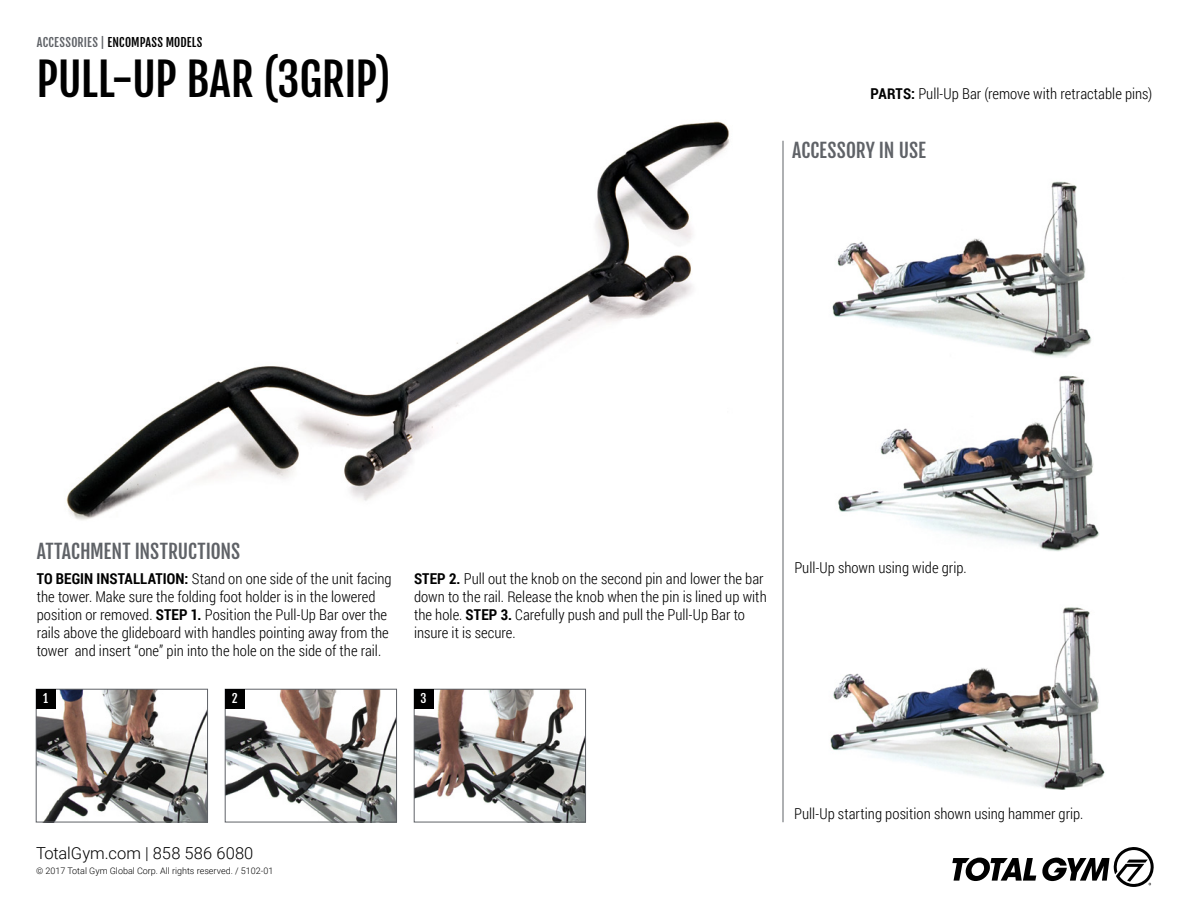
<style>
.page{position:relative;width:1188px;height:918px;background:#fff}
.page>*{position:absolute;margin:0;border:0;box-sizing:border-box;transform-origin:0 0}
.t1{font:45px "Fjalla One";letter-spacing:-.01em;color:#000}
.SUBHEADS{font:19.5px "Fjalla One";letter-spacing:-.005em;color:#5f6267}
.t2{font:300 16.5px "Roboto";letter-spacing:.005em;color:#000}
.BODY_TEXT{font:300 15px/18px "Roboto Condensed";color:#000}
.t3{font:12px "Fjalla One";letter-spacing:.02em;color:#000}
.s{font:12px "Fjalla One";color:#fff}
.t4{font:300 9px "Roboto";color:#000}
.s1{color:#5f6267}
.s2{font-weight:700}
</style>
<div class="page">
<svg style="left:952px;top:847px;width:202px;height:40px"></svg>
<img style="left:66px;top:121px;width:663px;height:399px">
<img style="left:416px;top:691px;width:168px;height:129px">
<div style="left:414px;top:689px;width:172px;height:133px;border:1px solid #5f6267"></div>
<img style="left:227px;top:691px;width:168px;height:129px">
<div style="left:225px;top:689px;width:172px;height:133px;border:1px solid #5f6267"></div>
<img style="left:38px;top:691px;width:168px;height:129px">
<div style="left:36px;top:689px;width:172px;height:133px;border:1px solid #5f6267"></div>
<hr style="left:783px;top:141px;width:1px;height:681px;background:#5f6267">
<div style="left:36px;top:689px;width:19px;height:19px;background:#000"></div>
<div style="left:225px;top:689px;width:19px;height:19px;background:#000"></div>
<div style="left:414px;top:689px;width:19px;height:19px;background:#000"></div>
<img style="left:832px;top:181px;width:260px;height:177px">
<img style="left:838px;top:375px;width:261px;height:177px">
<img style="left:830px;top:607px;width:275px;height:183px">
<p class="t3" style="left:37px;top:35px;width:167px"><span class="s1">ACCESSORIES |</span> ENCOMPASS MODELS</p>
<p class="t1" style="left:36px;top:51px;width:356px">PULL-UP BAR (3GRIP)</p>
<p class="BODY_TEXT" style="left:871px;top:84px;width:283px"><span class="s2">PARTS:</span> Pull-Up Bar (remove with retractable pins)</p>
<p class="SUBHEADS" style="left:792px;top:138px;width:135px">ACCESSORY IN USE</p>
<p class="SUBHEADS" style="left:37px;top:539px;width:205px">ATTACHMENT INSTRUCTIONS</p>
<p class="BODY_TEXT" style="left:37px;top:569px;width:356px"><span class="s2">TO BEGIN INSTALLATION:</span> Stand on one side of the unit facing the tower. Make sure the folding foot holder is in the lowered position or removed. <span class="s2">STEP 1.</span> Position the Pull-Up Bar over the rails above the glideboard with handles pointing away from the tower and insert “one” pin into the hole on the side of the rail.</p>
<p class="s" style="left:43px;top:691px;width:6px">1</p>
<p class="s" style="left:232px;top:691px;width:7px">2</p>
<p class="BODY_TEXT" style="left:414px;top:569px;width:354px"><span class="s2">STEP 2.</span> Pull out the knob on the second pin and lower the bar down to the rail. Release the knob when the pin is lined up with the hole. <span class="s2">STEP 3.</span> Carefully push and pull the Pull-Up Bar to insure it is secure.</p>
<p class="s" style="left:421px;top:691px;width:8px">3</p>
<p class="BODY_TEXT" style="left:794px;top:559px;width:174px">Pull-Up shown using wide grip.</p>
<p class="t2" style="left:36px;top:841px;width:219px">TotalGym.com | 858 586 6080</p>
<p class="t4" style="left:36px;top:865px;width:239px">© 2017 Total Gym Global Corp. All rights reserved. / 5102-01</p>
<p class="BODY_TEXT" style="left:794px;top:804px;width:291px">Pull-Up starting position shown using hammer grip.</p>
</div>
